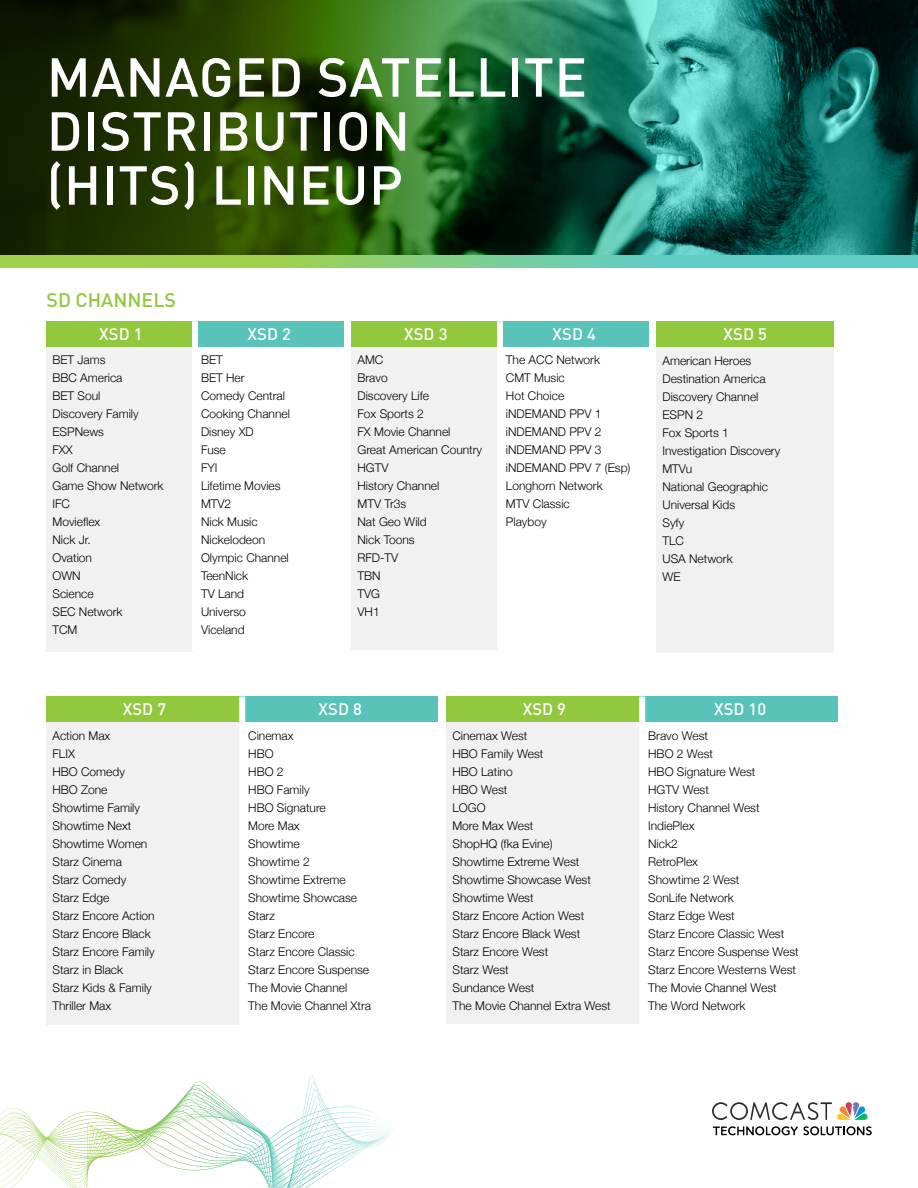
<style>
.page{position:relative;width:918px;height:1188px;background:#fff}
.page>*{position:absolute;margin:0;border:0;box-sizing:border-box;transform-origin:0 0}
.t1{font:500 54px/54px "DIN Pro";letter-spacing:.01em;color:#fff}
.t2{font:500 19.5px "DIN Pro";color:#92c83e}
.t3{font:500 16.5px "DIN Pro";letter-spacing:.01em;color:#fff}
.t4{font:300 12px/18px "Helvetica Neue";color:#000}
</style>
<div class="page">
<svg style="left:0;top:1074px;width:395px;height:114px"></svg>
<svg style="left:712px;top:1102px;width:156px;height:18px"></svg>
<svg style="left:713px;top:1126px;width:159px;height:9px"></svg>
<svg style="left:0;top:0;width:918px;height:267px;background:#255c35"></svg>
<div style="left:46px;top:697px;width:196px;height:25px;background:#92c83e"></div>
<div style="left:242px;top:697px;width:196px;height:25px;background:#59c3b9"></div>
<div style="left:46px;top:722px;width:196px;height:303px;background:#f1f1f2"></div>
<div style="left:239px;top:722px;width:6px;height:303px;background:#fff"></div>
<div style="left:239px;top:697px;width:6px;height:25px;background:#fff"></div>
<div style="left:446px;top:697px;width:196px;height:25px;background:#92c83e"></div>
<div style="left:642px;top:697px;width:196px;height:25px;background:#59c3b9"></div>
<div style="left:446px;top:722px;width:196px;height:302px;background:#f1f1f2"></div>
<div style="left:639px;top:697px;width:6px;height:25px;background:#fff"></div>
<div style="left:639px;top:722px;width:6px;height:302px;background:#fff"></div>
<div style="left:351px;top:321px;width:149px;height:26px;background:#92c83e"></div>
<div style="left:500px;top:321px;width:148px;height:26px;background:#59c3b9"></div>
<div style="left:351px;top:347px;width:149px;height:303px;background:#f1f1f2"></div>
<div style="left:497px;top:321px;width:6px;height:26px;background:#fff"></div>
<div style="left:497px;top:347px;width:6px;height:303px;background:#fff"></div>
<div style="left:656px;top:321px;width:178px;height:26px;background:#92c83e"></div>
<div style="left:656px;top:347px;width:178px;height:305px;background:#f1f1f2"></div>
<div style="left:46px;top:321px;width:149px;height:26px;background:#92c83e"></div>
<div style="left:195px;top:321px;width:149px;height:26px;background:#59c3b9"></div>
<div style="left:46px;top:347px;width:149px;height:304px;background:#f1f1f2"></div>
<div style="left:192px;top:347px;width:6px;height:304px;background:#fff"></div>
<div style="left:192px;top:321px;width:6px;height:26px;background:#fff"></div>
<h1 class="t1" style="left:46px;top:48px;width:542px">MANAGED SATELLITE<br>DISTRIBUTION<br>(HITS) LINEUP</h1>
<h2 class="t2" style="left:47px;top:287px;width:131px">SD CHANNELS</h2>
<h3 class="t3" style="left:99px;top:323px;width:45px">XSD 1</h3>
<h3 class="t3" style="left:248px;top:323px;width:45px">XSD 2</h3>
<p class="t4" style="left:52px;top:350px;width:113px">BET Jams<br>BBC America<br>BET Soul<br>Discovery Family<br>ESPNews<br>FXX<br>Golf Channel<br>Game Show Network<br>IFC<br>Movieflex<br>Nick Jr.<br>Ovation<br>OWN<br>Science<br>SEC Network<br>TCM</p>
<p class="t4" style="left:201px;top:350px;width:90px">BET<br>BET Her<br>Comedy Central<br>Cooking Channel<br>Disney XD<br>Fuse<br>FYI<br>Lifetime Movies<br>MTV2<br>Nick Music<br>Nickelodeon<br>Olympic Channel<br>TeenNick<br>TV Land<br>Universo<br>Viceland</p>
<h3 class="t3" style="left:404px;top:323px;width:45px">XSD 3</h3>
<h3 class="t3" style="left:553px;top:323px;width:45px">XSD 4</h3>
<p class="t4" style="left:357px;top:350px;width:126px">AMC<br>Bravo<br>Discovery Life<br>Fox Sports 2<br>FX Movie Channel<br>Great American Country<br>HGTV<br>History Channel<br>MTV Tr3s<br>Nat Geo Wild<br>Nick Toons<br>RFD-TV<br>TBN<br>TVG<br>VH1</p>
<p class="t4" style="left:506px;top:350px;width:126px">The ACC Network<br>CMT Music<br>Hot Choice<br>iNDEMAND PPV 1 iNDEMAND PPV 2 iNDEMAND PPV 3 iNDEMAND PPV 7 (Esp)<br>Longhorn Network<br>MTV Classic<br>Playboy</p>
<h3 class="t3" style="left:724px;top:323px;width:45px">XSD 5</h3>
<p class="t4" style="left:662px;top:350px;width:119px">American Heroes<br>Destination America<br>Discovery Channel<br>ESPN 2<br>Fox Sports 1<br>Investigation Discovery<br>MTVu<br>National Geographic<br>Universal Kids<br>Syfy<br>TLC<br>USA Network<br>WE</p>
<h3 class="t3" style="left:123px;top:698px;width:45px">XSD 7</h3>
<h3 class="t3" style="left:318px;top:698px;width:45px">XSD 8</h3>
<p class="t4" style="left:52px;top:726px;width:104px">Action Max<br>FLIX<br>HBO Comedy<br>HBO Zone<br>Showtime Family<br>Showtime Next<br>Showtime Women<br>Starz Cinema<br>Starz Comedy<br>Starz Edge<br>Starz Encore Action<br>Starz Encore Black<br>Starz Encore Family<br>Starz in Black<br>Starz Kids &amp; Family<br>Thriller Max</p>
<p class="t4" style="left:248px;top:726px;width:124px">Cinemax<br>HBO<br>HBO 2<br>HBO Family<br>HBO Signature<br>More Max<br>Showtime<br>Showtime 2<br>Showtime Extreme<br>Showtime Showcase<br>Starz<br>Starz Encore<br>Starz Encore Classic<br>Starz Encore Suspense<br>The Movie Channel<br>The Movie Channel Xtra</p>
<h3 class="t3" style="left:523px;top:698px;width:45px">XSD 9</h3>
<h3 class="t3" style="left:714px;top:698px;width:54px">XSD 10</h3>
<p class="t4" style="left:452px;top:726px;width:160px">Cinemax West<br>HBO Family West<br>HBO Latino<br>HBO West<br>LOGO<br>More Max West<br>ShopHQ (fka Evine)<br>Showtime Extreme West<br>Showtime Showcase West<br>Showtime West<br>Starz Encore Action West<br>Starz Encore Black West<br>Starz Encore West<br>Starz West<br>Sundance West<br>The Movie Channel Extra West</p>
<p class="t4" style="left:648px;top:726px;width:152px">Bravo West<br>HBO 2 West<br>HBO Signature West<br>HGTV West<br>History Channel West<br>IndiePlex<br>Nick2<br>RetroPlex<br>Showtime 2 West<br>SonLife Network<br>Starz Edge West<br>Starz Encore Classic West<br>Starz Encore Suspense West<br>Starz Encore Westerns West<br>The Movie Channel West<br>The Word Network</p>
</div>
